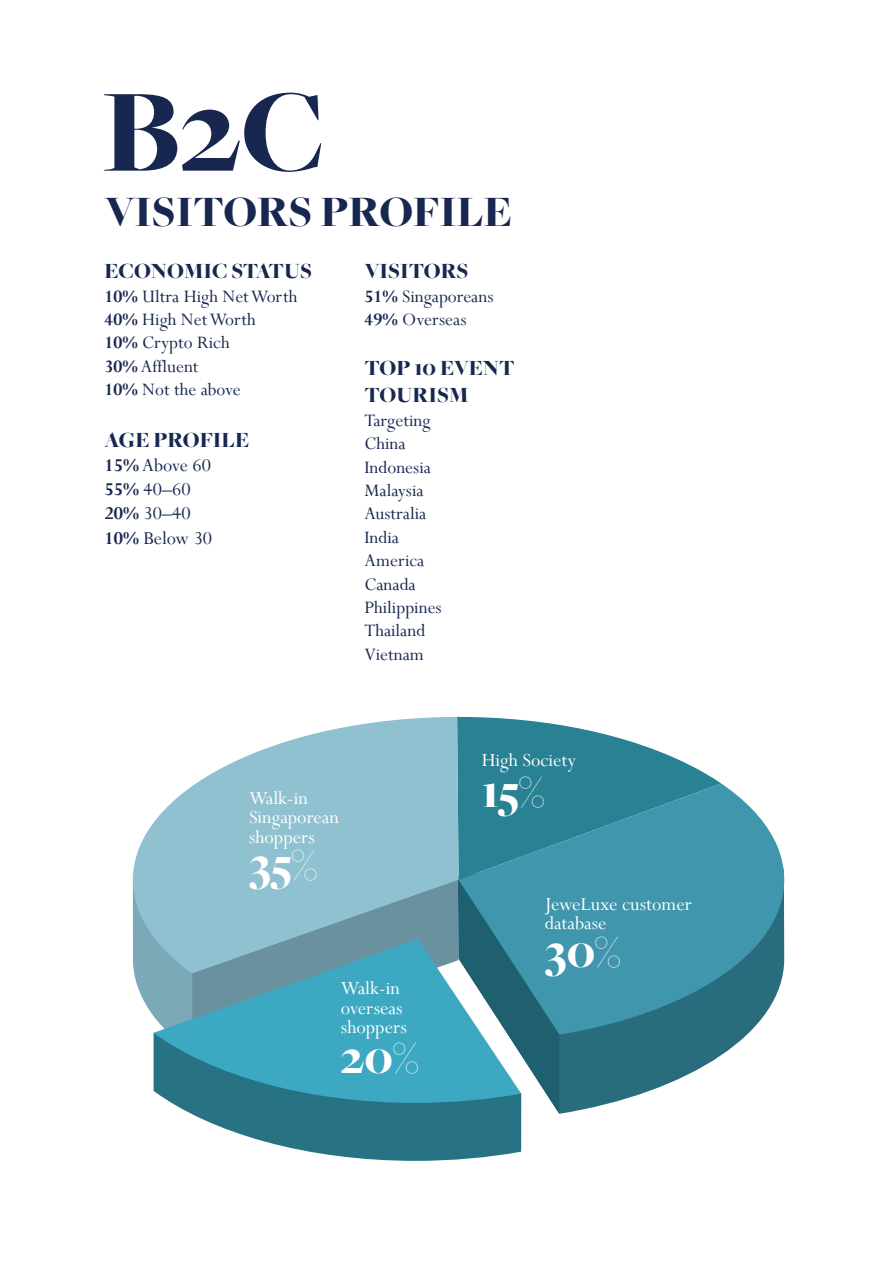
<style>
.page{position:relative;width:893px;height:1263px;background:#fff}
.page>*{position:absolute;margin:0;border:0;box-sizing:border-box;transform-origin:0 0}
.t1{font:900 122.25px "Freight Big Pro";color:#17274f}
.t2{font:900 47.55px "Freight Big Pro";color:#fff}
.t3{font:900 45px "Freight Big Pro";color:#17274f}
.t4{font:900 22.5px/27px "Freight Big Pro";color:#17274f}
.t5{font:20.55px/19.5px "Perpetua";color:#fff}
.t6{font:20.25px/24.3px "Perpetua";color:#17274f}
.t7{font:19.5px/23.4px "Perpetua";color:#17274f}
.s1{font-weight:700}
</style>
<div class="page">
<svg style="left:559px;top:1035px;width:188px;height:79px;fill:#286c7e"></svg>
<svg style="left:521px;top:1035px;width:38px;height:79px"></svg>
<svg style="left:459px;top:717px;width:251px;height:59px;fill:#298194"></svg>
<svg style="left:459px;top:776px;width:325px;height:259px;background:#3f90a5"></svg>
<svg style="left:133px;top:717px;width:326px;height:278px;fill:#8fc1d1"></svg>
<svg style="left:172px;top:1103px;width:349px;height:58px;fill:#277384"></svg>
<svg style="left:154px;top:939px;width:367px;height:164px;background:#4ea0b5"></svg>
<h1 class="t1" style="left:103px;top:51px;width:224px">B2C</h1>
<h3 class="t3" style="left:105px;top:182px;width:409px">VISITORS PROFILE</h3>
<p class="t4" style="left:105px;top:257px;width:209px">ECONOMIC STATUS</p>
<p class="t7" style="left:105px;top:284px;width:194px"><span class="s1">10%</span> Ultra High Net Worth<br><span class="s1">40%</span> High Net Worth<br><span class="s1">10%</span> Crypto Rich<br><span class="s1">30%</span> Affluent<br><span class="s1">10%</span> Not the above</p>
<p class="t4" style="left:105px;top:426px;width:146px">AGE PROFILE</p>
<p class="t6" style="left:105px;top:452px;width:109px"><span class="s1">15%</span> Above 60<br><span class="s1">55%</span> 40–60<br><span class="s1">20%</span> 30–40<br><span class="s1">10%</span> Below 30</p>
<p class="t4" style="left:365px;top:257px;width:105px">VISITORS</p>
<p class="t7" style="left:365px;top:284px;width:130px"><span class="s1">51%</span> Singaporeans<br><span class="s1">49%</span> Overseas</p>
<p class="t4" style="left:365px;top:355px;width:152px">TOP 10 EVENT<br>TOURISM</p>
<p class="t7" style="left:364px;top:408px;width:79px">Targeting<br>China<br>Indonesia<br>Malaysia<br>Australia<br>India<br>America<br>Canada<br>Philippines<br>Thailand<br>Vietnam</p>
<p class="t5" style="left:249px;top:788px;width:91px">Walk-in<br>Singaporean shoppers</p>
<h2 class="t2" style="left:249px;top:834px;width:69px">35%</h2>
<p class="t5" style="left:341px;top:978px;width:68px">Walk-in overseas shoppers</p>
<h2 class="t2" style="left:341px;top:1026px;width:79px">20%</h2>
<p class="t5" style="left:482px;top:750px;width:96px">High Society</p>
<h2 class="t2" style="left:482px;top:760px;width:64px">15%</h2>
<p class="t5" style="left:545px;top:894px;width:149px">JeweLuxe customer database</p>
<h2 class="t2" style="left:545px;top:920px;width:77px">30%</h2>
</div>
